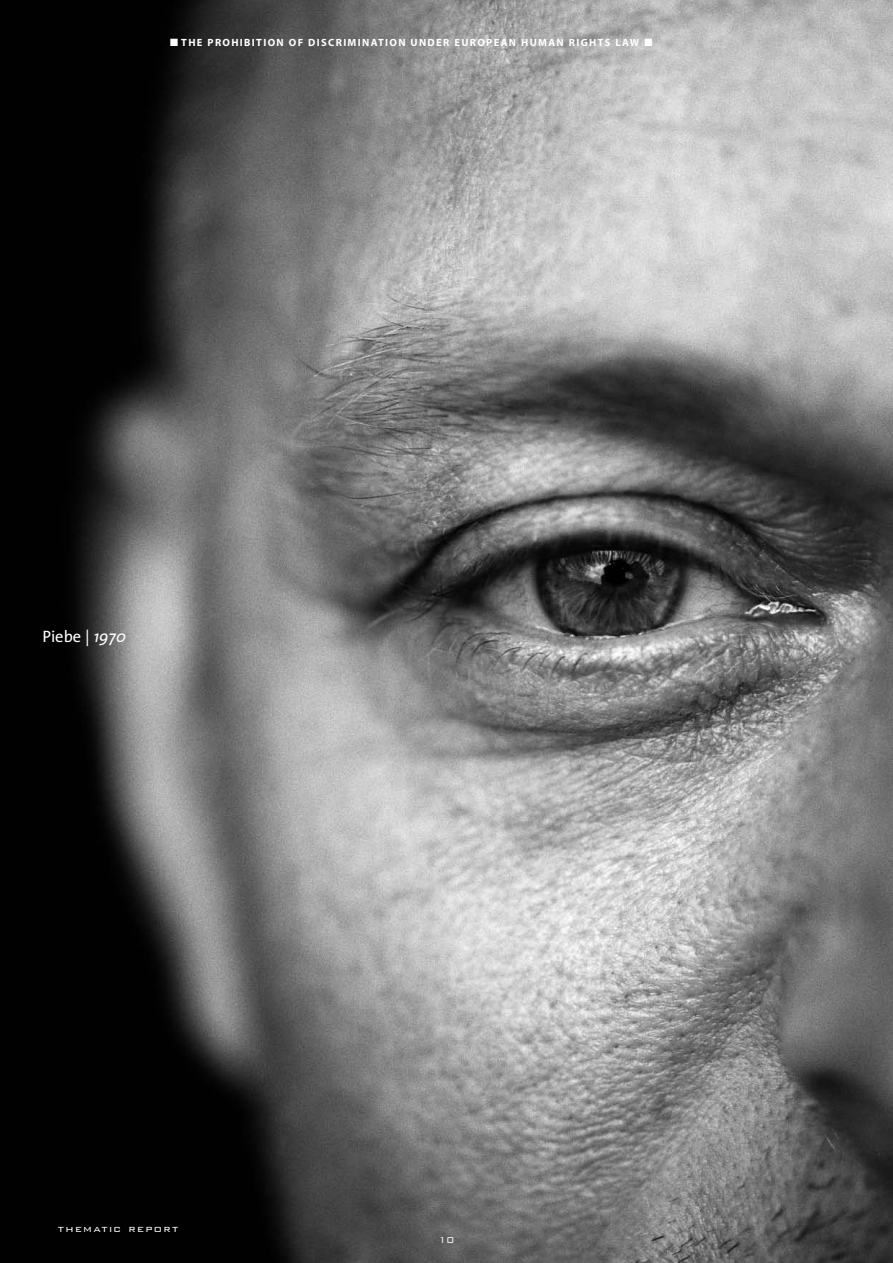
<style>
.page{position:relative;width:893px;height:1263px;background:#fff}
.page>*{position:absolute;margin:0;border:0;box-sizing:border-box;transform-origin:0 0}
.t1{font:16.5px "The Sans";color:#fff}
.t2{font:300 12px "Bank Gothic BT";letter-spacing:.11em;color:#fff}
.t3{font:300 11.55px "Bank Gothic BT";color:#fff;scale:.91 1}
.t4{font:700 10.5px "Myriad";letter-spacing:.125em;color:#fff}
.s1{font-style:italic}
</style>
<div class="page">
<img style="left:0;top:0;width:893px;height:1263px">
<p class="t4" style="left:170px;top:38px;width:484px">■ THE PROHIBITION OF DISCRIMINATION UNDER EUROPEAN HUMAN RIGHTS LAW ■</p>
<h1 class="t1" style="left:43px;top:630px;width:85px">Piebe | <span class="s1">1970</span></h1>
<p class="t2" style="left:58px;top:1221px;width:122px">thematic report</p>
<p class="t3" style="left:439px;top:1232px;width:19px">10</p>
</div>
